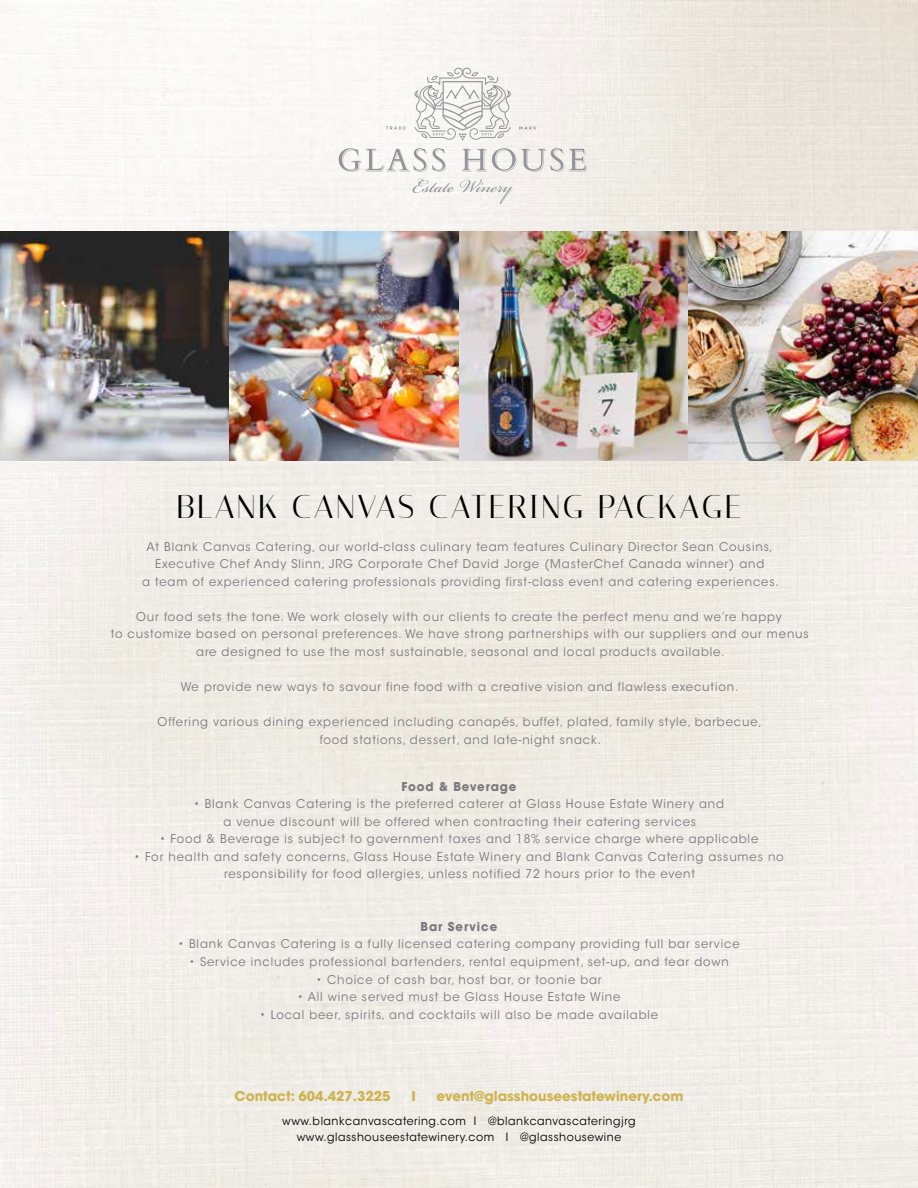
<style>
.page{position:relative;width:918px;height:1188px;background:#fff}
.page>*{position:absolute;margin:0;border:0;box-sizing:border-box;transform-origin:0 0}
.t1{font:33px "Italiana";letter-spacing:.075em;color:#000}
.t2{font:700 13.5px "ITC Avant Garde Std";color:#ceb350}
.t3{font:700 12.15px "ITC Avant Garde Std";letter-spacing:.075em;color:#7b797d}
.t4{font:12px/17.5px "ITC Avant Garde Std";letter-spacing:.075em;color:#7b797d;text-align:center}
.t5{font:11.4px/16.4px "ITC Avant Garde Std";letter-spacing:.05em;color:#000;text-align:center}
</style>
<div class="page">
<img style="left:0;top:0;width:918px;height:1188px">
<svg style="left:339px;top:148px;width:107px;height:24px"></svg>
<svg style="left:462px;top:148px;width:125px;height:24px"></svg>
<svg style="left:414px;top:68px;width:97px;height:72px"></svg>
<svg style="left:412px;top:178px;width:42px;height:15px"></svg>
<svg style="left:460px;top:179px;width:53px;height:25px"></svg>
<svg style="left:386px;top:126px;width:20px;height:4px"></svg>
<svg style="left:519px;top:126px;width:17px;height:4px"></svg>
<img style="left:0;top:231px;width:918px;height:229px">
<img style="left:230px;top:231px;width:229px;height:229px">
<h1 class="t1" style="left:176px;top:487px;width:567px">BLANK CANVAS CATERING PACKAGE</h1>
<p class="t4" style="left:142px;top:538px;width:638px">At Blank Canvas Catering, our world-class culinary team features Culinary Director Sean Cousins,<br>Executive Chef Andy Slinn, JRG Corporate Chef David Jorge (MasterChef Canada winner) and<br>a team of experienced catering professionals providing first-class event and catering experiences.</p>
<p class="t4" style="left:111px;top:608px;width:699px">Our food sets the tone. We work closely with our clients to create the perfect menu and we’re happy<br>to customize based on personal preferences. We have strong partnerships with our suppliers and our menus are designed to use the most sustainable, seasonal and local products available.</p>
<p class="t4" style="left:181px;top:678px;width:559px">We provide new ways to savour fine food with a creative vision and flawless execution.</p>
<p class="t4" style="left:158px;top:713px;width:606px">Offering various dining experienced including canapés, buffet, plated, family style, barbecue, food stations, dessert, and late-night snack.</p>
<p class="t3" style="left:401px;top:778px;width:117px">Food &amp; Beverage</p>
<p class="t4" style="left:194px;top:795px;width:532px">• Blank Canvas Catering is the preferred caterer at Glass House Estate Winery and a venue discount will be offered when contracting their catering services</p>
<p class="t4" style="left:160px;top:830px;width:600px">• Food &amp; Beverage is subject to government taxes and 18% service charge where applicable</p>
<p class="t4" style="left:134px;top:848px;width:651px">• For health and safety concerns, Glass House Estate Winery and Blank Canvas Catering assumes no responsibility for food allergies, unless notified 72 hours prior to the event</p>
<p class="t3" style="left:421px;top:919px;width:78px">Bar Service</p>
<p class="t4" style="left:178px;top:936px;width:563px">• Blank Canvas Catering is a fully licensed catering company providing full bar service</p>
<p class="t4" style="left:189px;top:953px;width:541px">• Service includes professional bartenders, rental equipment, set-up, and tear down</p>
<p class="t4" style="left:316px;top:971px;width:287px">• Choice of cash bar, host bar, or toonie bar</p>
<p class="t4" style="left:298px;top:988px;width:324px">• All wine served must be Glass House Estate Wine</p>
<p class="t4" style="left:260px;top:1006px;width:400px">• Local beer, spirits, and cocktails will also be made available</p>
<p class="t2" style="left:235px;top:1087px;width:158px">Contact: 604.427.3225</p>
<p class="t2" style="left:411px;top:1087px;width:6px">I</p>
<p class="t2" style="left:437px;top:1087px;width:248px">event@glasshouseestatewinery.com</p>
<p class="t5" style="left:282px;top:1113px;width:355px">www.blankcanvascatering.com I @blankcanvascateringjrg www.glasshouseestatewinery.com I @glasshousewine</p>
</div>
